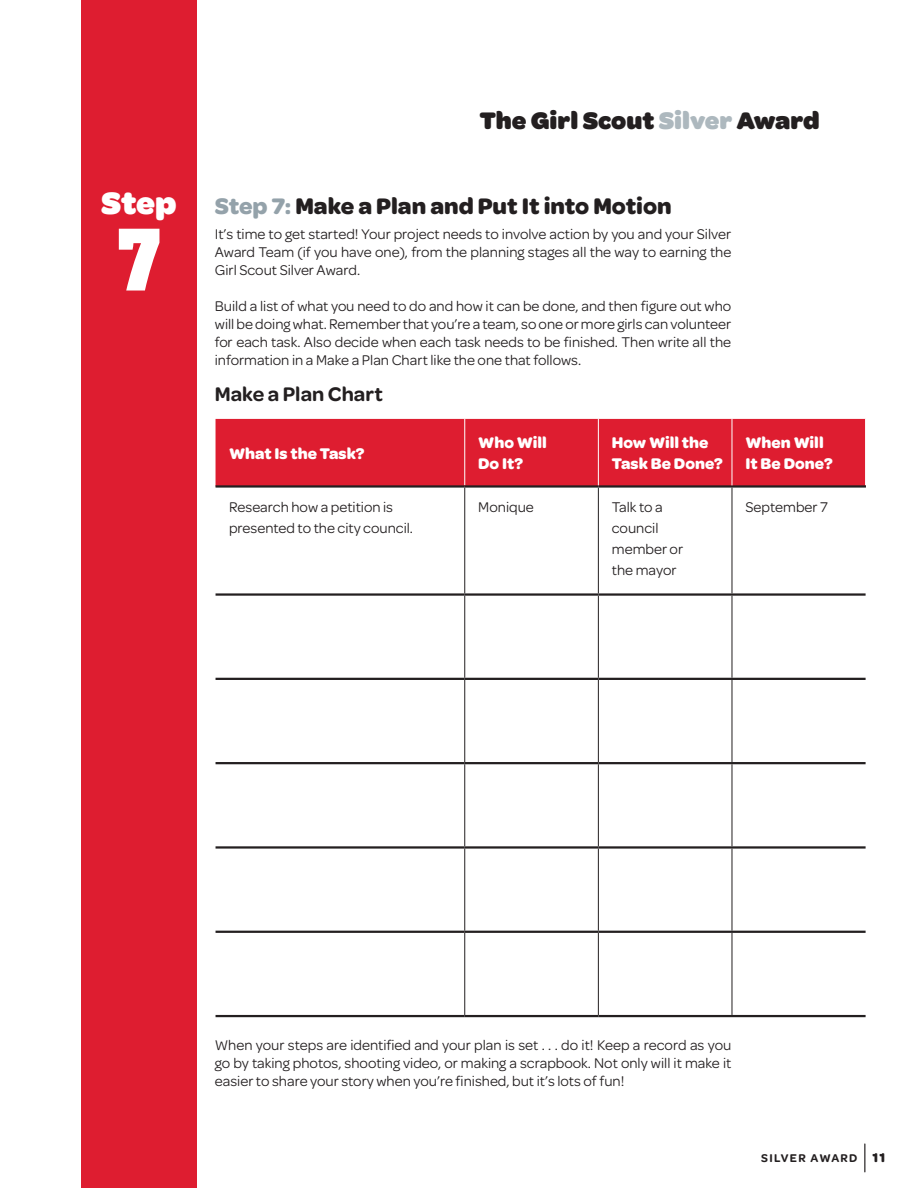
<style>
.page{position:relative;width:918px;height:1188px;background:#fff}
.page>*{position:absolute;margin:0;border:0;box-sizing:border-box;transform-origin:0 0}
.t1{font:91.5px "The Serif HP9 Blk";color:#fff}
.t2{font:900 33px "Omnes Girl Scouts";color:#fff}
.t3{font:900 25.5px "Omnes Girl Scouts";color:#231f20}
.t4{font:700 24px "Omnes Girl Scouts";color:#231f20}
.t5{font:600 21px "Omnes Girl Scouts";color:#231f20}
.t6{font:700 16.5px/21px "Omnes Girl Scouts";color:#fff}
.t7{font:15px/18px "Omnes Girl Scouts";color:#231f20;text-align:justify}
.t8{font:600 12px "Omnes Girl Scouts";letter-spacing:.11em;color:#231f20}
.s1{color:#adb8be}
.s2{color:#94a2aa}
.s3{font-weight:700;font-size:13.5px}
</style>
<div class="page">
<div style="left:81px;top:0;width:116px;height:1187px;background:#de1d30"></div>
<svg style="left:864px;top:1143px;width:1px;height:28px"></svg>
<div style="left:215px;top:419px;width:649px;height:66px;background:#de1d30"></div>
<hr style="left:464px;top:487px;width:1px;height:106px;background:#231f20">
<hr style="left:598px;top:487px;width:1px;height:106px;background:#231f20">
<hr style="left:731px;top:487px;width:1px;height:106px;background:#231f20">
<hr style="left:464px;top:595px;width:1px;height:82px;background:#231f20">
<hr style="left:598px;top:595px;width:1px;height:82px;background:#231f20">
<hr style="left:731px;top:595px;width:1px;height:82px;background:#231f20">
<hr style="left:464px;top:679px;width:1px;height:82px;background:#231f20">
<hr style="left:598px;top:679px;width:1px;height:82px;background:#231f20">
<hr style="left:731px;top:679px;width:1px;height:82px;background:#231f20">
<hr style="left:464px;top:764px;width:1px;height:82px;background:#231f20">
<hr style="left:598px;top:764px;width:1px;height:82px;background:#231f20">
<hr style="left:731px;top:764px;width:1px;height:82px;background:#231f20">
<hr style="left:464px;top:848px;width:1px;height:82px;background:#231f20">
<hr style="left:598px;top:848px;width:1px;height:82px;background:#231f20">
<hr style="left:731px;top:848px;width:1px;height:82px;background:#231f20">
<hr style="left:464px;top:932px;width:1px;height:82px;background:#231f20">
<hr style="left:598px;top:932px;width:1px;height:82px;background:#231f20">
<hr style="left:731px;top:932px;width:1px;height:82px;background:#231f20">
<hr style="left:215px;top:593px;width:249px;height:2px;background:#231f20">
<hr style="left:464px;top:593px;width:134px;height:2px;background:#231f20">
<hr style="left:598px;top:593px;width:133px;height:2px;background:#231f20">
<hr style="left:731px;top:593px;width:134px;height:2px;background:#231f20">
<hr style="left:215px;top:677px;width:249px;height:2px;background:#231f20">
<hr style="left:215px;top:761px;width:249px;height:3px;background:#231f20">
<hr style="left:215px;top:846px;width:249px;height:2px;background:#231f20">
<hr style="left:215px;top:930px;width:249px;height:2px;background:#231f20">
<hr style="left:215px;top:1014px;width:249px;height:2px;background:#231f20">
<hr style="left:464px;top:419px;width:1px;height:66px;background:#fff">
<hr style="left:464px;top:677px;width:134px;height:2px;background:#231f20">
<hr style="left:598px;top:677px;width:133px;height:2px;background:#231f20">
<hr style="left:731px;top:677px;width:134px;height:2px;background:#231f20">
<hr style="left:464px;top:761px;width:134px;height:3px;background:#231f20">
<hr style="left:598px;top:761px;width:133px;height:3px;background:#231f20">
<hr style="left:731px;top:761px;width:134px;height:3px;background:#231f20">
<hr style="left:464px;top:846px;width:134px;height:2px;background:#231f20">
<hr style="left:598px;top:846px;width:133px;height:2px;background:#231f20">
<hr style="left:731px;top:846px;width:134px;height:2px;background:#231f20">
<hr style="left:464px;top:930px;width:134px;height:2px;background:#231f20">
<hr style="left:598px;top:930px;width:133px;height:2px;background:#231f20">
<hr style="left:731px;top:930px;width:134px;height:2px;background:#231f20">
<hr style="left:464px;top:1014px;width:134px;height:2px;background:#231f20">
<hr style="left:598px;top:1014px;width:133px;height:2px;background:#231f20">
<hr style="left:731px;top:1014px;width:134px;height:2px;background:#231f20">
<hr style="left:215px;top:485px;width:249px;height:2px;background:#231f20">
<hr style="left:464px;top:485px;width:134px;height:2px;background:#231f20">
<hr style="left:598px;top:485px;width:133px;height:2px;background:#231f20">
<hr style="left:731px;top:485px;width:134px;height:2px;background:#231f20">
<hr style="left:597px;top:419px;width:1px;height:66px;background:#fff">
<hr style="left:731px;top:419px;width:1px;height:66px;background:#fff">
<h2 class="t2" style="left:101px;top:178px;width:77px">Step</h2>
<h1 class="t1" style="left:117px;top:197px;width:45px">7</h1>
<h3 class="t3" style="left:479px;top:101px;width:341px">The Girl Scout <span class="s1">Silver</span> Award</h3>
<h3 class="t4" style="left:215px;top:189px;width:458px"><span class="s2">Step 7:</span> Make a Plan and Put It into Motion</h3>
<p class="t7" style="left:215px;top:224px;width:518px">It’s time to get started! Your project needs to involve action by you and your Silver Award Team (if you have one), from the planning stages all the way to earning the Girl Scout Silver Award.</p>
<p class="t7" style="left:215px;top:296px;width:518px">Build a list of what you need to do and how it can be done, and then figure out who will be doing what. Remember that you’re a team, so one or more girls can volunteer for each task. Also decide when each task needs to be finished. Then write all the information in a Make a Plan Chart like the one that follows.</p>
<h3 class="t5" style="left:215px;top:379px;width:169px">Make a Plan Chart</h3>
<p class="t6" style="left:229px;top:442px;width:137px">What Is the Task?</p>
<p class="t6" style="left:478px;top:431px;width:70px">Who Will<br>Do It?</p>
<p class="t6" style="left:611px;top:431px;width:112px">How Will the<br>Task Be Done?</p>
<p class="t6" style="left:745px;top:431px;width:89px">When Will<br>It Be Done?</p>
<p class="t7" style="left:229px;top:495px;width:185px;line-height:21px">Research how a petition is presented to the city council.</p>
<p class="t7" style="left:478px;top:497px;width:57px">Monique</p>
<p class="t7" style="left:611px;top:495px;width:73px;line-height:21px;text-align:left">Talk to a council member or the mayor</p>
<p class="t7" style="left:745px;top:497px;width:84px">September 7</p>
<p class="t7" style="left:215px;top:1034px;width:518px">When your steps are identified and your plan is set . . . do it! Keep a record as you go by taking photos, shooting video, or making a scrapbook. Not only will it make it easier to share your story when you’re finished, but it’s lots of fun!</p>
<p class="t8" style="left:761px;top:1149px;width:125px">SILVER AWARD <span class="s3">11</span></p>
</div>
